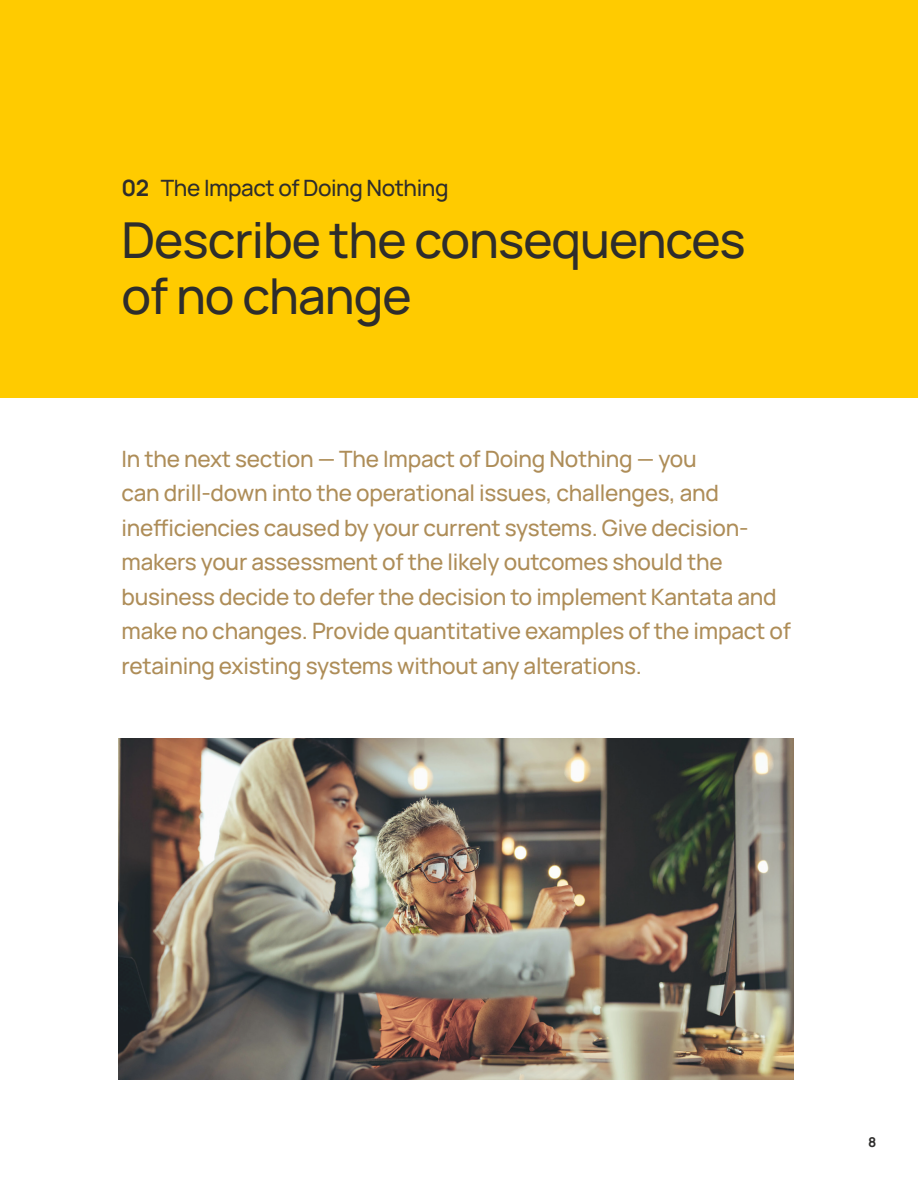
<style>
.page{position:relative;width:918px;height:1188px;background:#fff}
.page>*{position:absolute;margin:0;border:0;box-sizing:border-box;transform-origin:0 0}
.t1{font:500 49.5px/55.5px "Manrope";letter-spacing:-.02em;color:#2e2d2c}
.t2{font:500 22.5px/34.5px "Manrope";letter-spacing:-.01em;color:#ae8d58}
.t3{font:500 22.5px "Manrope";letter-spacing:-.02em;color:#2e2d2c}
.t4{font:700 13.5px "Manrope";color:#2e2d2c}
.s1{font-weight:700}
</style>
<div class="page">
<div style="left:0;top:0;width:918px;height:397px;background:#ffcb00"></div>
<img style="left:119px;top:739px;width:675px;height:341px">
<p class="t3" style="left:122px;top:172px;width:329px"><span class="s1">02</span> The Impact of Doing Nothing</p>
<h1 class="t1" style="left:122px;top:211px;width:626px">Describe the consequences of no change</h1>
<p class="t2" style="left:122px;top:441px;width:671px">In the next section — The Impact of Doing Nothing — you<br>can drill-down into the operational issues, challenges, and inefficiencies caused by your current systems. Give decision&shy;makers your assessment of the likely outcomes should the business decide to defer the decision to implement Kantata and make no changes. Provide quantitative examples of the impact of retaining existing systems without any alterations.</p>
<p class="t4" style="left:868px;top:1132px;width:10px">8</p>
</div>
